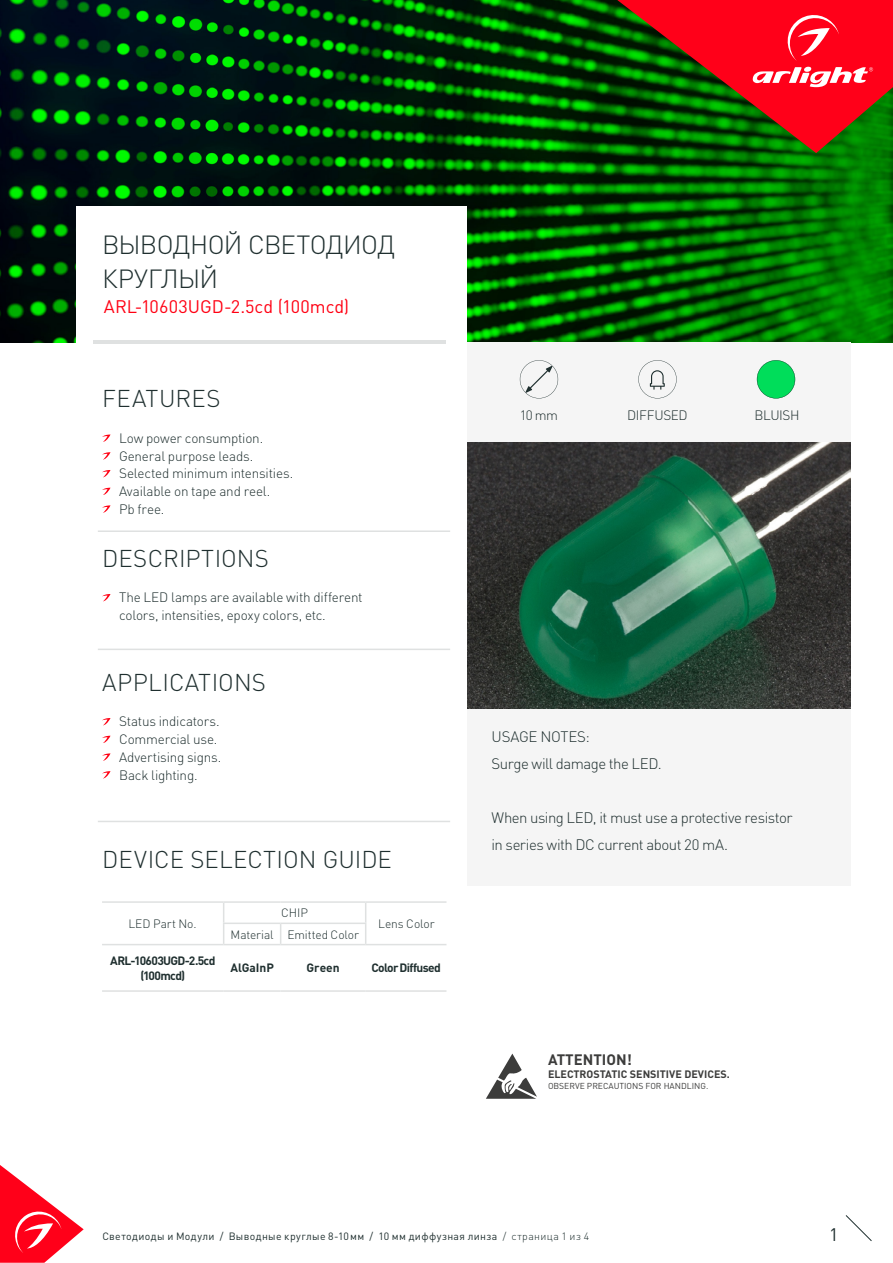
<style>
.page{position:relative;width:893px;height:1263px;background:#fff}
.page>*{position:absolute;margin:0;border:0;box-sizing:border-box;transform-origin:0 0}
.t1{font:300 25.95px/33.9px "DIN Pro";letter-spacing:-.03em;color:#1f2f2f}
.t2{font:300 24px "DIN Pro";letter-spacing:.005em;color:#1f2f2f}
.t3{font:18px "DIN Pro";letter-spacing:-.005em;color:#ff0013}
.t4{font:18px "DIN Pro";color:#1f2f2f}
.t5{font:300 15px/27px "DIN Pro";letter-spacing:-.03em;color:#1f2f2f}
.t6{font:700 15px "DIN Pro";color:#3c3c3b}
.t7{font:300 13.5px/17.7px "DIN Pro";letter-spacing:-.015em;color:#1f2f2f}
.t8{font:700 12px/14.4px "DIN Pro";letter-spacing:-.05em;color:#1f2f2f;text-align:center}
.t9{font:300 12px "DIN Pro";letter-spacing:-.01em;color:#1f2f2f}
.t10{font:700 12px "DIN Pro";letter-spacing:-.005em;color:#1f2f2f}
.t11{font:700 10.65px "DIN Pro";color:#3c3c3b}
.t12{font:10.5px "DIN Pro";letter-spacing:.035em;color:#1f2f2f}
.t13{font:8.55px "DIN Pro";color:#3c3c3b}
.s1{font-weight:300}
</style>
<div class="page">
<img style="left:0;top:0;width:893px;height:342px">
<svg style="left:617px;top:0;width:276px;height:153px;background:#933216"></svg>
<svg style="left:0;top:1165px;width:84px;height:98px"></svg>
<svg style="left:845px;top:1215px;width:27px;height:26px"></svg>
<div style="left:467px;top:342px;width:383px;height:544px;background:#f5f5f5"></div>
<div style="left:77px;top:206px;width:390px;height:145px;background:#fff"></div>
<hr style="left:94px;top:340px;width:352px;height:3px;background:#dfe1e1">
<svg style="left:638px;top:360px;width:39px;height:38px"></svg>
<svg style="left:486px;top:1053px;width:51px;height:46px"></svg>
<img style="left:468px;top:443px;width:382px;height:266px">
<svg style="left:520px;top:360px;width:38px;height:38px"></svg>
<hr style="left:102px;top:944px;width:122px;height:1px;background:#dfe1e1">
<hr style="left:224px;top:944px;width:57px;height:1px;background:#dfe1e1">
<hr style="left:281px;top:944px;width:85px;height:1px;background:#dfe1e1">
<hr style="left:366px;top:944px;width:80px;height:1px;background:#dfe1e1">
<hr style="left:102px;top:990px;width:122px;height:2px;background:#dfe1e1">
<hr style="left:224px;top:990px;width:57px;height:2px;background:#dfe1e1">
<hr style="left:281px;top:990px;width:85px;height:2px;background:#dfe1e1">
<hr style="left:366px;top:990px;width:80px;height:2px;background:#dfe1e1">
<hr style="left:223px;top:922px;width:58px;height:2px;background:#dfe1e1">
<hr style="left:281px;top:922px;width:85px;height:2px;background:#dfe1e1">
<svg style="left:280px;top:924px;width:1px;height:20px"></svg>
<hr style="left:102px;top:901px;width:122px;height:2px;background:#dfe1e1">
<hr style="left:224px;top:901px;width:57px;height:2px;background:#dfe1e1">
<hr style="left:281px;top:901px;width:85px;height:2px;background:#dfe1e1">
<hr style="left:366px;top:901px;width:80px;height:2px;background:#dfe1e1">
<svg style="left:223px;top:903px;width:1px;height:41px"></svg>
<svg style="left:365px;top:903px;width:1px;height:41px"></svg>
<svg style="left:102px;top:434px;width:9px;height:8px"></svg>
<svg style="left:102px;top:452px;width:9px;height:8px"></svg>
<svg style="left:102px;top:470px;width:9px;height:7px"></svg>
<svg style="left:102px;top:488px;width:9px;height:7px"></svg>
<svg style="left:102px;top:505px;width:9px;height:8px"></svg>
<svg style="left:102px;top:594px;width:9px;height:7px"></svg>
<svg style="left:102px;top:718px;width:9px;height:7px"></svg>
<svg style="left:102px;top:736px;width:9px;height:7px"></svg>
<svg style="left:102px;top:753px;width:9px;height:8px"></svg>
<svg style="left:102px;top:771px;width:9px;height:7px"></svg>
<hr style="left:98px;top:530px;width:352px;height:2px;background:#dfe1e1">
<hr style="left:98px;top:649px;width:352px;height:1px;background:#dfe1e1">
<hr style="left:98px;top:821px;width:352px;height:1px;background:#dfe1e1">
<svg style="left:757px;top:360px;width:38px;height:38px"></svg>
<h1 class="t1" style="left:102px;top:226px;width:294px">ВЫВОДНОЙ СВЕТОДИОД<br>КРУГЛЫЙ</h1>
<h3 class="t3" style="left:104px;top:294px;width:247px">ARL-10603UGD-2.5cd (100mcd)</h3>
<h2 class="t2" style="left:102px;top:382px;width:120px">FEATURES</h2>
<p class="t7" style="left:119px;top:429px;width:176px">Low power consumption.<br>General purpose leads.<br>Selected minimum intensities.<br>Available on tape and reel.<br>Pb free.</p>
<h2 class="t2" style="left:102px;top:542px;width:168px">DESCRIPTIONS</h2>
<p class="t7" style="left:119px;top:588px;width:245px">The LED lamps are available with different colors, intensities, epoxy colors, etc.</p>
<h2 class="t2" style="left:102px;top:666px;width:165px">APPLICATIONS</h2>
<p class="t7" style="left:119px;top:712px;width:104px">Status indicators.<br>Commercial use.<br>Advertising signs.<br>Back lighting.</p>
<h2 class="t2" style="left:102px;top:843px;width:291px">DEVICE SELECTION GUIDE</h2>
<p class="t9" style="left:128px;top:915px;width:70px">LED Part No.</p>
<p class="t9" style="left:281px;top:905px;width:28px">CHIP</p>
<p class="t9" style="left:231px;top:926px;width:130px">Material Emitted Color</p>
<p class="t9" style="left:378px;top:915px;width:58px">Lens Color</p>
<p class="t8" style="left:110px;top:953px;width:107px">ARL-10603UGD-2.5cd (100mcd)</p>
<p class="t10" style="left:230px;top:960px;width:45px">AlGaInP</p>
<p class="t8" style="left:307px;top:960px;width:35px">Green</p>
<p class="t8" style="left:371px;top:960px;width:71px">Color Diffused</p>
<p class="t7" style="left:520px;top:406px;width:40px">10 mm</p>
<p class="t7" style="left:627px;top:406px;width:62px">DIFFUSED</p>
<p class="t7" style="left:755px;top:406px;width:47px">BLUISH</p>
<p class="t5" style="left:492px;top:722px;width:172px">USAGE NOTES:<br>Surge will damage the LED.</p>
<p class="t5" style="left:492px;top:803px;width:302px">When using LED, it must use a protective resistor in series with DC current about 20 mA.</p>
<p class="t6" style="left:548px;top:1049px;width:85px">ATTENTION!</p>
<p class="t11" style="left:548px;top:1067px;width:183px">ELECTROSTATIC SENSITIVE DEVICES.</p>
<p class="t13" style="left:548px;top:1080px;width:162px">OBSERVE PRECAUTIONS FOR HANDLING.</p>
<p class="t12" style="left:102px;top:1229px;width:488px">Светодиоды и Модули / Выводные круглые 8-10мм / 10 мм диффузная линза <span class="s1">/ страница 1 из 4</span></p>
<h3 class="t4" style="left:829px;top:1222px;width:11px">1</h3>
</div>
